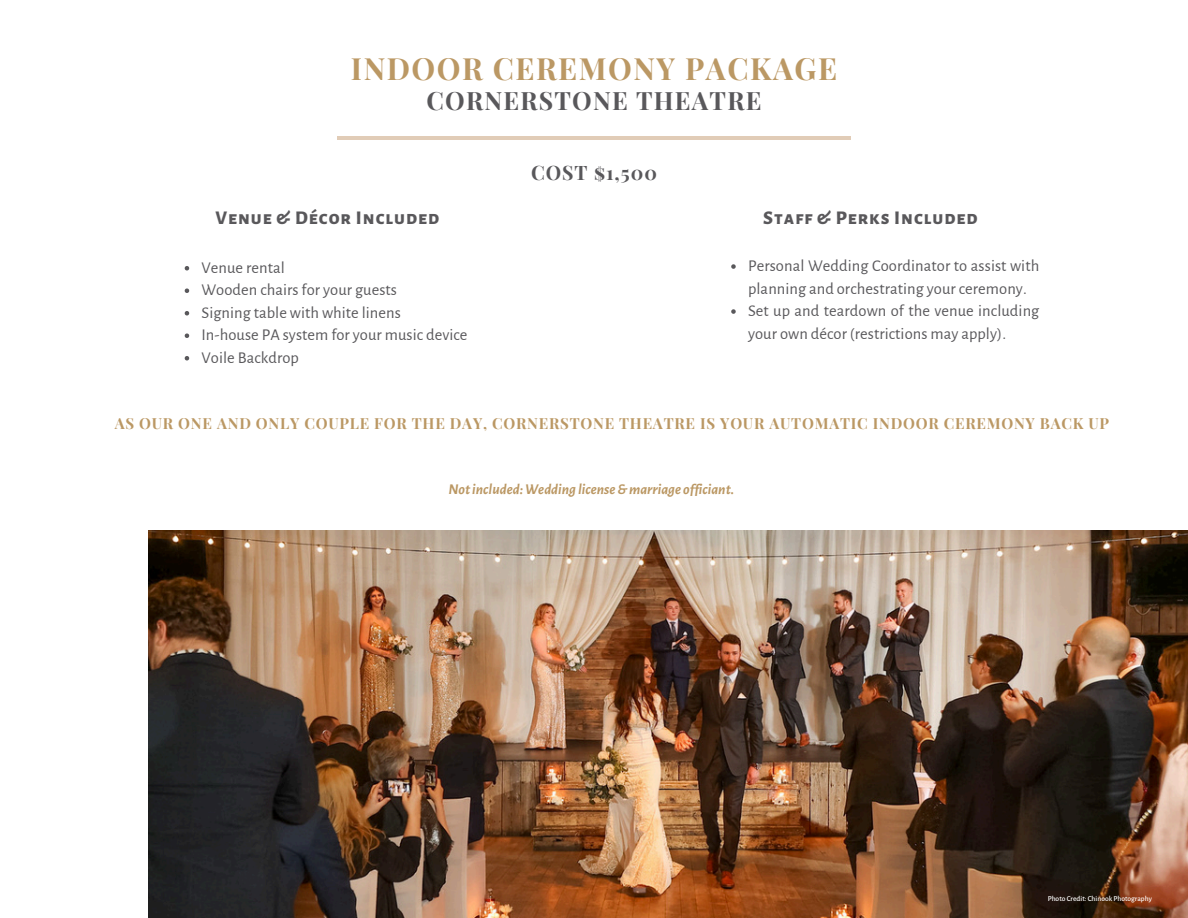
<style>
.page{position:relative;width:1188px;height:918px;background:#fff}
.page>*{position:absolute;margin:0;border:0;box-sizing:border-box;transform-origin:0 0}
.t1{font:700 30px "Playfair Display SC";letter-spacing:.05em;color:#bb9864}
.t2{font:700 24.75px "Playfair Display SC";letter-spacing:.05em;color:#59585b}
.t3{font:800 19.5px "Alegreya Sans SC";letter-spacing:.05em;color:#59585b}
.t4{font:700 19.5px "Playfair Display SC";letter-spacing:.05em;color:#59585b}
.t5{font:16.5px/22.5px "Alegreya Sans";letter-spacing:.005em;color:#59585b}
.t6{font:700 15px "Playfair Display SC";letter-spacing:.05em;color:#bb9864}
.t7{font:italic 700 15px "Alegreya Sans";color:#bb9864}
.t8{font:500 7.5px "Alegreya Sans";color:#fff}
</style>
<div class="page">
<img style="left:149px;top:530px;width:1039px;height:388px">
<svg style="left:185px;top:266px;width:4px;height:4px"></svg>
<svg style="left:185px;top:288px;width:4px;height:5px"></svg>
<svg style="left:185px;top:311px;width:4px;height:4px"></svg>
<svg style="left:185px;top:333px;width:4px;height:5px"></svg>
<svg style="left:185px;top:356px;width:4px;height:4px"></svg>
<svg style="left:731px;top:264px;width:5px;height:5px"></svg>
<svg style="left:731px;top:309px;width:5px;height:5px"></svg>
<hr style="left:337px;top:137px;width:514px;height:2px;background:#e1ccb7">
<h5 class="t1" style="left:351px;top:47px;width:488px">INDOOR CEREMONY PACKAGE</h5>
<p class="t2" style="left:426px;top:84px;width:336px">CORNERSTONE THEATRE</p>
<h1 class="t3" style="left:215px;top:209px;width:226px">Venue &amp; Décor Included</h1>
<h2 class="t5" style="left:201px;top:257px;width:85px">Venue rental</h2>
<p class="t5" style="left:201px;top:279px;width:197px">Wooden chairs for your guests</p>
<h3 class="t5" style="left:201px;top:302px;width:201px">Signing table with white linens</h3>
<h4 class="t5" style="left:201px;top:324px;width:268px">In-house PA system for your music device</h4>
<h4 class="t5" style="left:201px;top:347px;width:99px">Voile Backdrop</h4>
<p class="t4" style="left:531px;top:159px;width:127px">COST $1,500</p>
<p class="t3" style="left:763px;top:209px;width:216px">Staff &amp; Perks Included</p>
<p class="t5" style="left:748px;top:255px;width:293px">Personal Wedding Coordinator to assist with planning and orchestrating your ceremony.</p>
<p class="t5" style="left:748px;top:300px;width:293px">Set up and teardown of the venue including your own décor (restrictions may apply).</p>
<h6 class="t6" style="left:115px;top:412px;width:996px">AS OUR ONE AND ONLY COUPLE FOR THE DAY, CORNERSTONE THEATRE IS YOUR AUTOMATIC INDOOR CEREMONY BACK UP</h6>
<p class="t7" style="left:448px;top:482px;width:287px">Notincluded:Wedding license&amp;marriage officiant.</p>
<p class="t8" style="left:1048px;top:895px;width:106px">Photo Credit: Chinook Photography</p>
</div>
